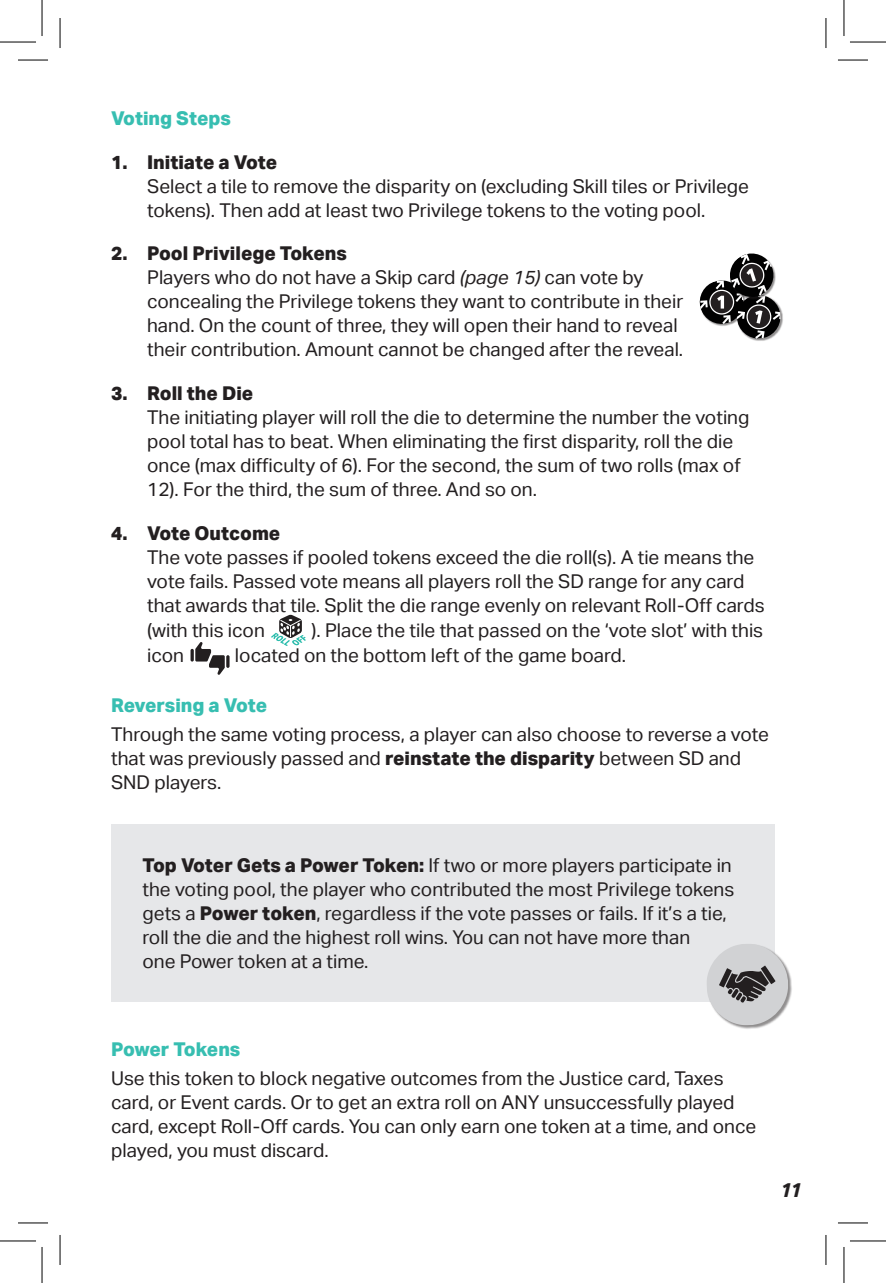
<style>
.page{position:relative;width:886px;height:1283px;background:#fff}
.page>*{position:absolute;margin:0;border:0;box-sizing:border-box;transform-origin:0 0}
.t1{font:italic 800 20px "Aktiv Grotesk Cd";color:#231f20}
.Body{font:19px/24px "Aktiv Grotesk";color:#231f20}
.Body-2{font:800 19px "Aktiv Grotesk";color:#37beb1}
.Body-3{font:800 19px "Aktiv Grotesk";letter-spacing:-.02em;color:#37beb1}
.s1{font-weight:800}
.s2{font-style:italic}
</style>
<div class="page">
<div style="left:737px;top:295px;width:46px;height:46px;background:#231f20;opacity:.5"></div>
<svg style="left:699px;top:253px;width:82px;height:86px"></svg>
<svg style="left:271px;top:614px;width:35px;height:32px"></svg>
<div style="left:111px;top:824px;width:663px;height:177px;background:#e6e7e9"></div>
<div style="left:707px;top:944px;width:85px;height:85px;background:#231f20;opacity:.5"></div>
<svg style="left:705px;top:942px;width:84px;height:84px"></svg>
<svg style="left:195px;top:642px;width:34px;height:33px"></svg>
<svg style="left:190px;top:648px;width:4px;height:13px"></svg>
<hr style="left:18px;top:60px;width:30px;height:1px;background:#000">
<hr style="left:837px;top:60px;width:30px;height:1px;background:#000">
<hr style="left:18px;top:1222px;width:30px;height:1px;background:#000">
<hr style="left:837px;top:1222px;width:30px;height:1px;background:#000">
<hr style="left:60px;top:18px;width:1px;height:30px;background:#000">
<hr style="left:60px;top:1234px;width:1px;height:30px;background:#000">
<hr style="left:825px;top:18px;width:1px;height:30px;background:#000">
<hr style="left:825px;top:1234px;width:1px;height:30px;background:#000">
<hr style="left:0;top:42px;width:36px;height:1px;background:#000">
<hr style="left:849px;top:42px;width:36px;height:1px;background:#000">
<hr style="left:0;top:1240px;width:36px;height:1px;background:#000">
<hr style="left:849px;top:1240px;width:36px;height:1px;background:#000">
<hr style="left:42px;top:0;width:1px;height:36px;background:#000">
<hr style="left:42px;top:1246px;width:1px;height:36px;background:#000">
<hr style="left:843px;top:0;width:1px;height:36px;background:#000">
<hr style="left:843px;top:1246px;width:1px;height:36px;background:#000">
<p class="Body-2" style="left:111px;top:107px;width:121px">Voting Steps</p>
<p class="Body" style="left:147px;top:150px;width:603px;text-indent:-36px"><span class="s1">1. Initiate a Vote<br></span>Select a tile to remove the disparity on (excluding Skill tiles or Privilege tokens). Then add at least two Privilege tokens to the voting pool.</p>
<p class="Body" style="left:147px;top:242px;width:537px;text-indent:-36px"><span class="s1">2. Pool Privilege Tokens<br></span>Players who do not have a Skip card <span class="s2">(page 15)</span> can vote by concealing the Privilege tokens they want to contribute in their hand. On the count of three, they will open their hand to reveal their contribution. Amount cannot be changed after the reveal.</p>
<p class="Body" style="left:147px;top:382px;width:603px;text-indent:-36px"><span class="s1">3. Roll the Die<br></span>The initiating player will roll the die to determine the number the voting pool total has to beat. When eliminating the first disparity, roll the die once (max difficulty of 6). For the second, the sum of two rolls (max of 12). For the third, the sum of three. And so on.</p>
<p class="Body" style="left:147px;top:521px;width:619px;text-indent:-36px"><span class="s1">4. Vote Outcome<br></span>The vote passes if pooled tokens exceed the die roll(s). A tie means the vote fails. Passed vote means all players roll the SD range for any card that awards that tile. Split the die range evenly on relevant Roll-Off cards (with this icon</p>
<p class="Body" style="left:311px;top:618px;width:453px">). Place the tile that passed on the ‘vote slot’ with this</p>
<p class="Body" style="left:147px;top:643px;width:38px">icon</p>
<p class="Body" style="left:235px;top:643px;width:392px">located on the bottom left of the game board.</p>
<p class="Body-2" style="left:111px;top:693px;width:157px">Reversing a Vote</p>
<p class="Body" style="left:111px;top:722px;width:659px">Through the same voting process, a player can also choose to reverse a vote that was previously passed and <span class="s1">reinstate the disparity</span> between SD and<br>SND players.</p>
<p class="Body" style="left:142px;top:853px;width:593px"><span class="s1">Top Voter Gets a Power Token:</span> If two or more players participate in the voting pool, the player who contributed the most Privilege tokens gets a <span class="s1">Power token</span>, regardless if the vote passes or fails. If it’s a tie, roll the die and the highest roll wins. You can not have more than<br>one Power token at a time.</p>
<p class="Body-3" style="left:111px;top:1037px;width:131px">Power Tokens</p>
<p class="Body" style="left:111px;top:1066px;width:646px">Use this token to block negative outcomes from the Justice card, Taxes card, or Event cards. Or to get an extra roll on ANY unsuccessfully played card, except Roll-Off cards. You can only earn one token at a time, and once played, you must discard.</p>
<p class="t1" style="left:780px;top:1177px;width:21px">11</p>
</div>
